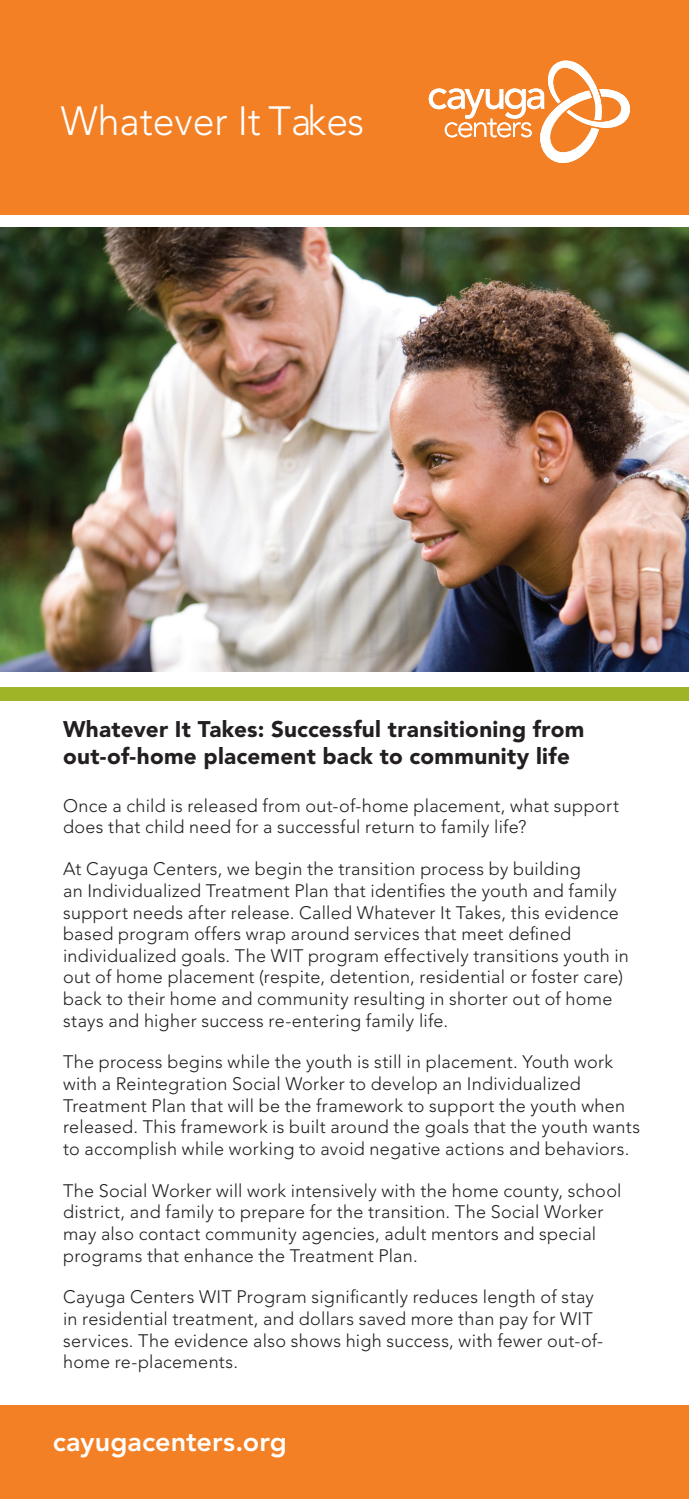
<style>
.page{position:relative;width:689px;height:1499px;background:#fff}
.page>*{position:absolute;margin:0;border:0;box-sizing:border-box;transform-origin:0 0}
.t1{font:300 40.5px "Avenir";color:#fff}
.t2{font:800 27px "Avenir";letter-spacing:.005em;color:#fff}
.t3{font:900 22.5px/27px "Avenir";letter-spacing:.015em;color:#231f20}
.t4{font:300 18px/21.6px "Avenir";letter-spacing:.015em;color:#231f20}
</style>
<div class="page">
<div style="left:0;top:687px;width:688px;height:13px;background:#a0b427"></div>
<div style="left:0;top:0;width:688px;height:214px;background:#f48026"></div>
<img style="left:0;top:228px;width:688px;height:443px">
<svg style="left:428px;top:60px;width:202px;height:103px"></svg>
<div style="left:0;top:1405px;width:688px;height:93px;background:#f48026"></div>
<h1 class="t1" style="left:61px;top:97px;width:305px">Whatever It Takes</h1>
<p class="t3" style="left:63px;top:716px;width:523px">Whatever It Takes: Successful transitioning from out-of-home placement back to community life</p>
<p class="t4" style="left:63px;top:795px;width:557px">Once a child is released from out-of-home placement, what support does that child need for a successful return to family life?</p>
<p class="t4" style="left:63px;top:858px;width:567px">At Cayuga Centers, we begin the transition process by building<br>an Individualized Treatment Plan that identifies the youth and family support needs after release. Called Whatever It Takes, this evidence based program offers wrap around services that meet defined individualized goals. The WIT program effectively transitions youth in out of home placement (respite, detention, residential or foster care) back to their home and community resulting in shorter out of home stays and higher success re-entering family life.</p>
<p class="t4" style="left:63px;top:1051px;width:578px">The process begins while the youth is still in placement. Youth work with a Reintegration Social Worker to develop an Individualized Treatment Plan that will be the framework to support the youth when released. This framework is built around the goals that the youth wants to accomplish while working to avoid negative actions and behaviors.</p>
<p class="t4" style="left:63px;top:1179px;width:560px">The Social Worker will work intensively with the home county, school district, and family to prepare for the transition. The Social Worker may also contact community agencies, adult mentors and special programs that enhance the Treatment Plan.</p>
<p class="t4" style="left:63px;top:1286px;width:541px">Cayuga Centers WIT Program significantly reduces length of stay in residential treatment, and dollars saved more than pay for WIT services. The evidence also shows high success, with fewer out-of&shy;home re-placements.</p>
<h2 class="t2" style="left:53px;top:1425px;width:235px">cayugacenters.org</h2>
</div>
